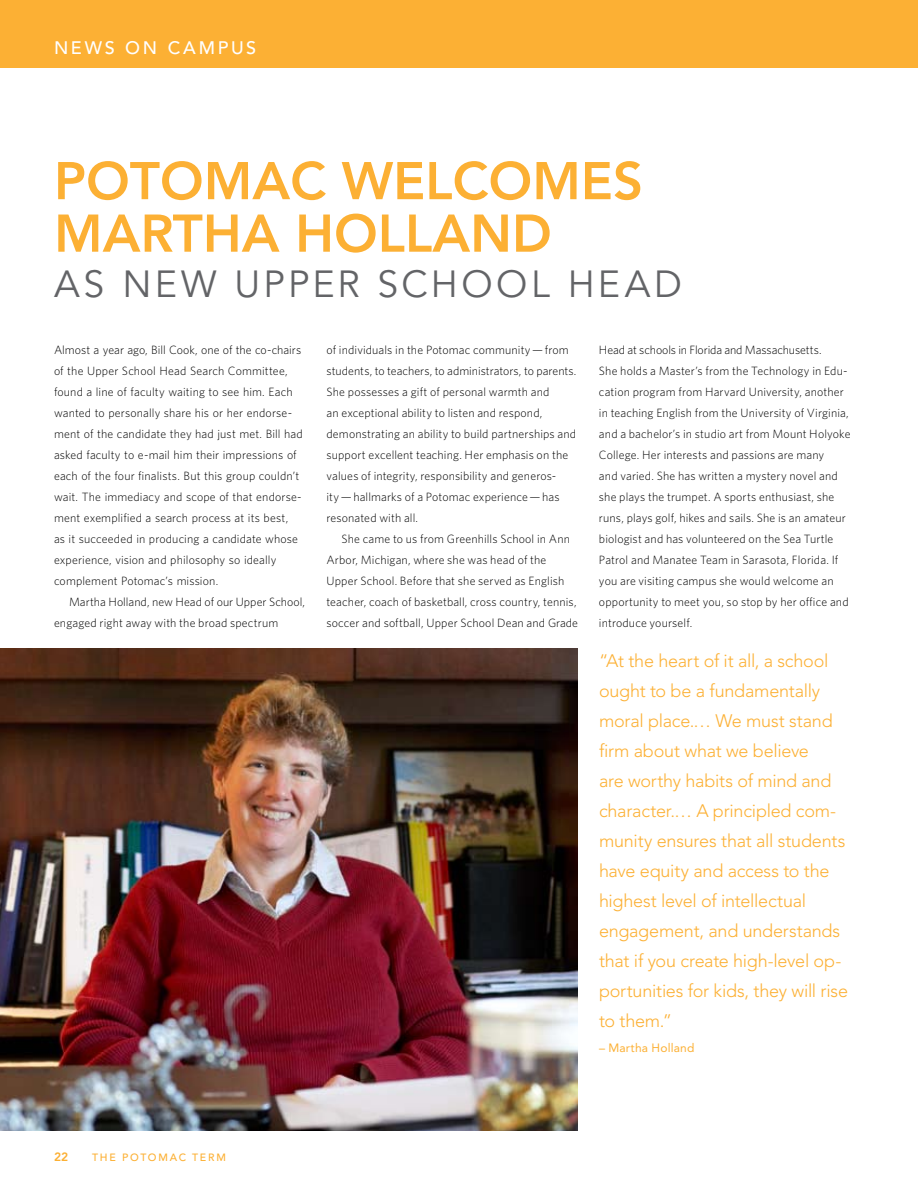
<style>
.page{position:relative;width:918px;height:1188px;background:#fff}
.page>*{position:absolute;margin:0;border:0;box-sizing:border-box;transform-origin:0 0}
.t1{font:800 52.5px/52.5px "Avenir";color:#fcb034}
.t2{font:37.5px "Avenir";letter-spacing:.085em;color:#636467}
.t3{font:300 18px/30px "Avenir";letter-spacing:-.01em;color:#fcb034}
.t4{font:500 18px "Avenir";letter-spacing:.15em;color:#fff}
.t5{font:300 12px/21px "Whitney";letter-spacing:.01em;color:#000}
.t6{font:12px "Avenir";letter-spacing:.02em;color:#fcb034}
.t7{font:800 12px "Avenir";color:#fcb034}
.t8{font:500 10.5px "Avenir";letter-spacing:.17em;color:#fcb034}
</style>
<div class="page">
<div style="left:0;top:0;width:918px;height:68px;background:#fcb034"></div>
<img style="left:0;top:648px;width:578px;height:483px">
<h3 class="t4" style="left:54px;top:37px;width:204px">N EWS ON CAMPUS</h3>
<h1 class="t1" style="left:54px;top:155px;width:584px">POTOMAC WELCOMES<br>MARTHA H OLLAND</h1>
<h2 class="t2" style="left:54px;top:262px;width:131px">AS NEW</h2>
<h2 class="t2" style="left:235px;top:262px;width:54px">UPPER</h2>
<h2 class="t2" style="left:378px;top:262px;width:55px">SCHOOL</h2>
<h2 class="t2" style="left:568px;top:262px;width:58px">HEAD</h2>
<p class="t5" style="left:54px;top:339px;width:250px">Almost a year ago, Bill Cook, one of the co-chairs of the Upper School Head Search Committee, found a line of faculty waiting to see him. Each wanted to personally share his or her endorse&shy;ment of the candidate they had just met. Bill had asked faculty to e-mail him their impressions of each of the four finalists. But this group couldn’t wait. The immediacy and scope of that endorse&shy;ment exemplified a search process at its best,<br>as it succeeded in producing a candidate whose experience, vision and philosophy so ideally complement Potomac’s mission.</p>
<p class="t5" style="left:54px;top:591px;width:253px;text-indent:15px">Martha Holland, new Head of our Upper School, engaged right away with the broad spectrum</p>
<p class="t5" style="left:326px;top:339px;width:252px">of individuals in the Potomac community — from students, to teachers, to administrators, to parents.<br>She possesses a gift of personal warmth and<br>an exceptional ability to listen and respond, demonstrating an ability to build partnerships and support excellent teaching. Her emphasis on the values of integrity, responsibility and generos-<br>ity — hallmarks of a Potomac experience — has resonated with all.</p>
<p class="t5" style="left:326px;top:528px;width:253px;text-indent:15px">She came to us from G reenhills School in Ann Arbor, Michigan, where she was head of the Upper School. Before that she served as English teacher, coach of basketball, cross country, tennis, soccer and softball, Upper School Dean and Grade</p>
<p class="t5" style="left:599px;top:339px;width:253px">Head at schools in Florida and Massachusetts.<br>She holds a Master’s from the Technology in Edu&shy;cation program from Harvard University, another in teaching English from the University of Virginia, and a bachelor’s in studio art from Mount Holyoke College. Her interests and passions are many<br>and varied. She has written a mystery novel and she plays the trumpet. A sports enthusiast, she runs, plays golf, hikes and sails. She is an amateur biologist and has volunteered on the Sea Turtle Patrol and Manatee Team in Sarasota, Florida. If you are visiting campus she would welcome an opportunity to meet you, so stop by her office and introduce yourself.</p>
<p class="t3" style="left:599px;top:646px;width:251px">“At the heart of it all, a school ought to be a fundamentally moral place.… We must stand firm about what we believe<br>are worthy habits of mind and character.… A principled com&shy;munity ensures that all students have equity and access to the highest level of intellectual engagement, and understands that if you create high-level op&shy;portunities for kids, they will rise to them.”</p>
<p class="t6" style="left:599px;top:1041px;width:97px">– Martha Holland</p>
<p class="t7" style="left:54px;top:1150px;width:16px">22</p>
<p class="t8" style="left:92px;top:1151px;width:48px">THE POTO</p>
<p class="t8" style="left:158px;top:1151px;width:69px">MAC TERM</p>
</div>
